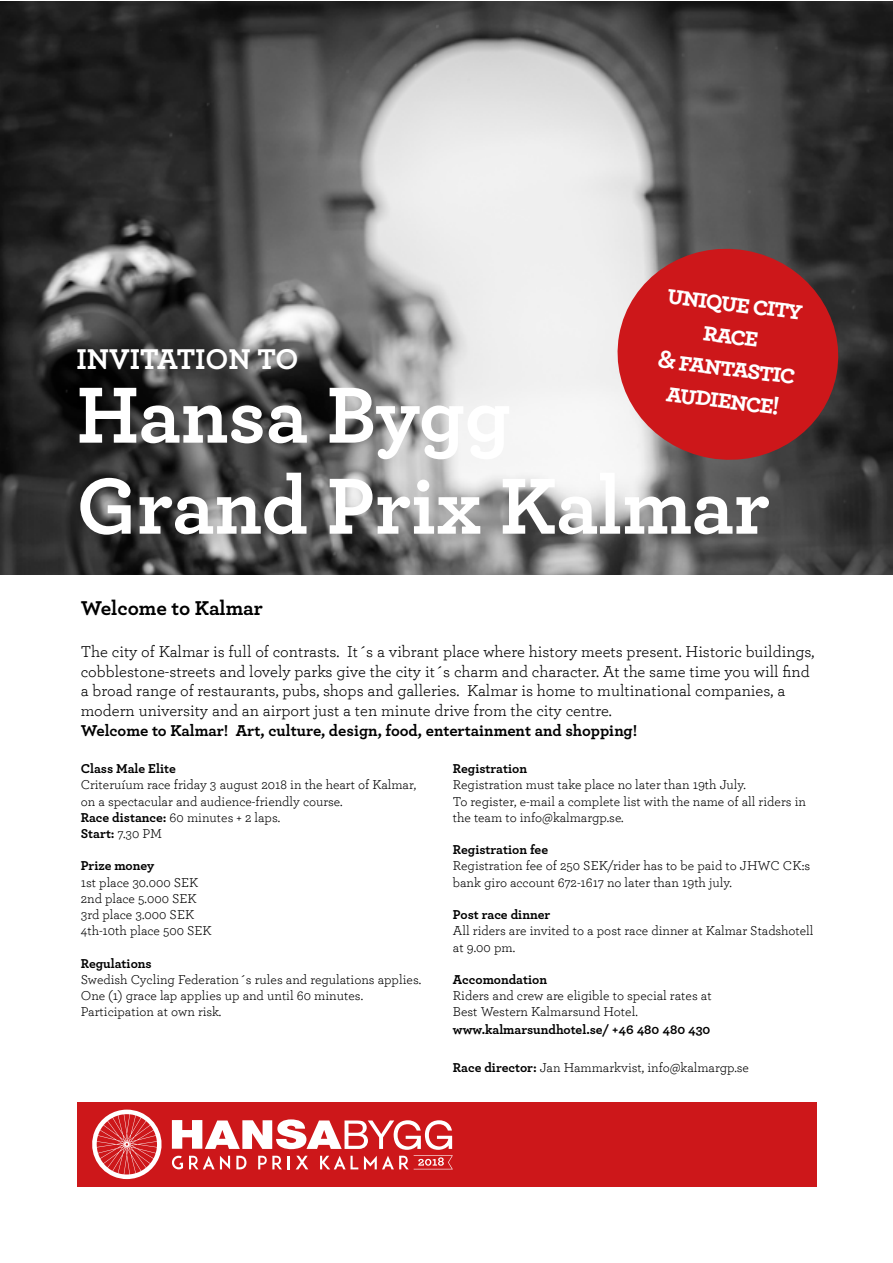
<style>
.page{position:relative;width:893px;height:1263px;background:#fff}
.page>*{position:absolute;margin:0;border:0;box-sizing:border-box;transform-origin:0 0}
.t1{font:700 83.4px/91.1px "Archer";letter-spacing:-.005em;color:#fff}
.t2{font:700 30px "Archer";color:#fff}
.t3{font:700 27px/32.4px "Archer";color:#fff;text-align:center}
.t4{font:700 21px "Archer";letter-spacing:-.005em;color:#000}
.t5{font:16.5px/19.8px "Archer";color:#000}
.t6{font:700 16.5px "Archer";color:#000}
.t7{font:13.5px/16.2px "Archer";color:#000}
.t8{font:700 13.5px "Archer";color:#000}
.s1{font-weight:700}
</style>
<div class="page">
<img style="left:0;top:1px;width:892px;height:573px">
<div style="left:77px;top:1102px;width:739px;height:84px;background:#cd171a"></div>
<svg style="left:92px;top:1109px;width:70px;height:70px"></svg>
<svg style="left:172px;top:1119px;width:281px;height:50px"></svg>
<svg style="left:609px;top:240px;width:238px;height:229px;background:#b2383a"></svg>
<h3 class="t3" style="left:668px;top:276px;width:140px;rotate:7deg">unique city race<br>&amp; fantastic audience!</h3>
<h2 class="t2" style="left:77px;top:335px;width:223px">INVITATION TO</h2>
<h1 class="t1" style="left:77px;top:364px;width:695px">Hansa Bygg<br>Grand Prix Kalmar</h1>
<h3 class="t4" style="left:81px;top:592px;width:184px">Welcome to Kalmar</h3>
<p class="t5" style="left:81px;top:642px;width:735px">The city of Kalmar is full of contrasts. It´s a vibrant place where history meets present. Historic buildings, cobblestone-streets and lovely parks give the city it´s charm and character. At the same time you will find a broad range of restaurants, pubs, shops and galleries. Kalmar is home to multinational companies, a modern university and an airport just a ten minute drive from the city centre.</p>
<p class="t6" style="left:81px;top:717px;width:558px">Welcome to Kalmar! Art, culture, design, food, entertainment and shopping!</p>
<p class="t8" style="left:453px;top:758px;width:76px">Registration</p>
<p class="t7" style="left:453px;top:777px;width:355px">Registration must take place no later than 19th July.<br>To register, e-mail a complete list with the name of all riders in the team to info@kalmargp.se.</p>
<p class="t8" style="left:453px;top:839px;width:97px">Registration fee</p>
<p class="t7" style="left:453px;top:858px;width:359px">Registration fee of 250 SEK/rider has to be paid to JHWC CK:s bank giro account 672-1617 no later than 19th july.</p>
<p class="t8" style="left:453px;top:904px;width:99px">Post race dinner</p>
<p class="t7" style="left:453px;top:923px;width:362px">All riders are invited to a post race dinner at Kalmar Stadshotell at 9.00 pm.</p>
<p class="t8" style="left:453px;top:969px;width:96px">Accomondation</p>
<p class="t7" style="left:453px;top:988px;width:260px">Riders and crew are eligible to special rates at<br>Best Western Kalmarsund Hotel.</p>
<p class="t8" style="left:453px;top:1019px;width:259px">www.kalmarsundhotel.se/ +46 480 480 430</p>
<p class="t7" style="left:453px;top:1060px;width:298px"><span class="s1">Race director:</span> Jan Hammarkvist, info@kalmargp.se</p>
<p class="t8" style="left:81px;top:758px;width:96px">Class Male Elite</p>
<p class="t7" style="left:81px;top:777px;width:337px">Criteruíum race friday 3 august 2018 in the heart of Kalmar, on a spectacular and audience-friendly course.<br><span class="s1">Race distance:</span> 60 minutes + 2 laps.<br><span class="s1">Start:</span> 7.30 PM</p>
<p class="t8" style="left:81px;top:855px;width:75px">Prize money</p>
<p class="t7" style="left:81px;top:874px;width:132px">1st place 30.000 SEK<br>2nd place 5.000 SEK<br>3rd place 3.000 SEK<br>4th-10th place 500 SEK</p>
<p class="t8" style="left:81px;top:952px;width:72px">Regulations</p>
<p class="t7" style="left:81px;top:972px;width:342px">Swedish Cycling Federation´s rules and regulations applies.<br>One (1) grace lap applies up and until 60 minutes.<br>Participation at own risk.</p>
</div>
